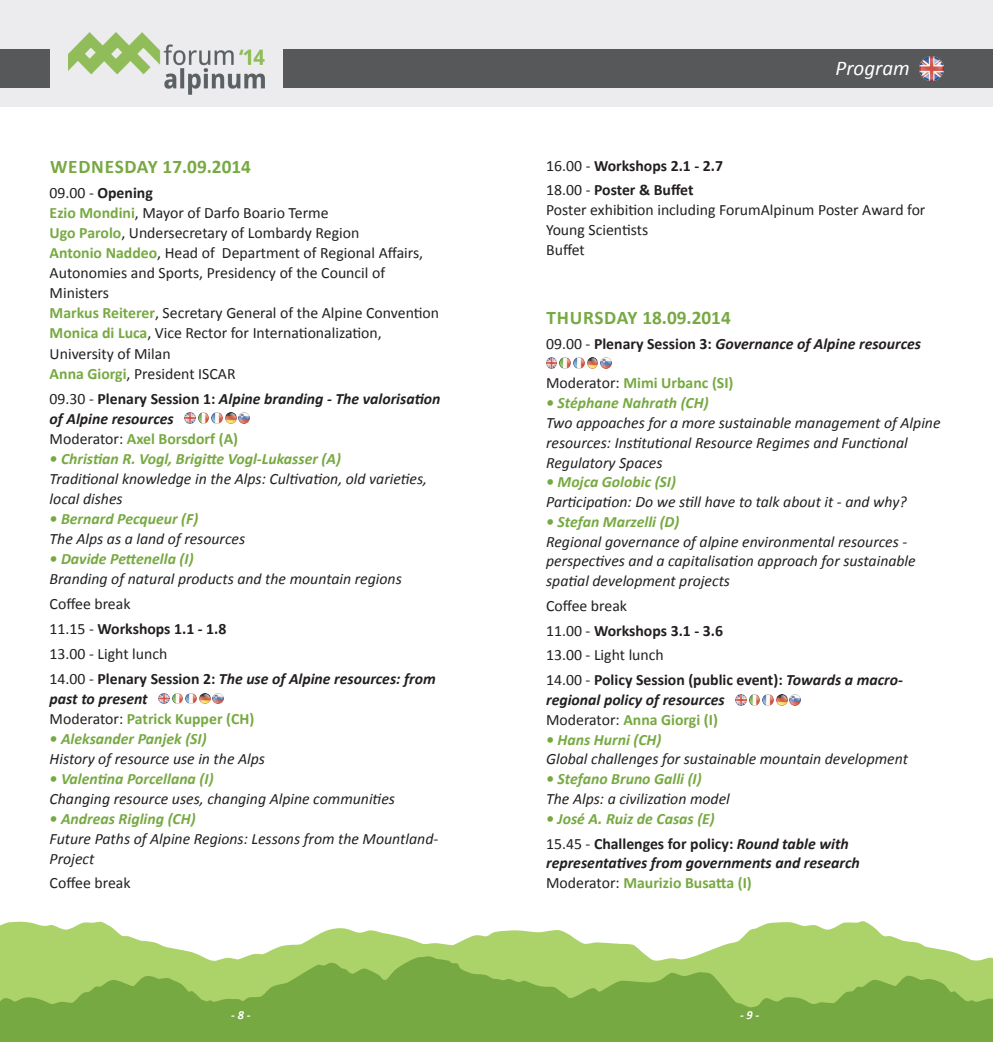
<style>
.page{position:relative;width:993px;height:1042px;background:#fff}
.page>*{position:absolute;margin:0;border:0;box-sizing:border-box;transform-origin:0 0}
.t1{font:italic 21px "Calibri";color:#fff}
.t2{font:700 19.25px "Calibri";letter-spacing:.015em;color:#77a942}
.t3{font:italic 15.75px/19.8px "Calibri";color:#231f20}
.t4{font:15.75px/19.9px "Calibri";color:#231f20}
.t5{font:italic 700 15.75px/24.7px "Calibri";color:#77a942}
.t6{font:italic 700 15.75px/19.9px "Calibri";color:#231f20}
.t7{font:700 15.75px/24.7px "Calibri";color:#231f20}
.t8{font:700 15.75px/19.9px "Calibri";color:#77a942}
.t9{font:italic 700 12.25px "Calibri";color:#fff}
.s1{font-weight:700}
.s2{font-weight:700;color:#77a942}
.s3{font-weight:400;font-style:normal}
.s4{font-style:normal}
.s5{font-style:normal;color:#77a942}
.s6{font-weight:700;font-style:italic}
.s7{font-style:italic;color:#231f20}
.s8{font-weight:400;color:#231f20}
.s9{font-weight:400}
.s10{font-style:italic}
.s11{font-weight:400;font-style:normal;color:#231f20}
.s12{font-style:normal;color:#231f20}
.s13{color:#231f20}
</style>
<div class="page">
<div style="left:0;top:0;width:992px;height:107px;background:#ececee"></div>
<svg style="left:0;top:921px;width:963px;height:35px"></svg>
<svg style="left:0;top:956px;width:992px;height:86px;background:#89b750"></svg>
<img style="left:68px;top:33px;width:196px;height:61px">
<div style="left:283px;top:50px;width:709px;height:38px;background:#57585a"></div>
<div style="left:0;top:50px;width:50px;height:38px;background:#57585a"></div>
<img style="left:919px;top:56px;width:24px;height:24px">
<svg style="left:184px;top:413px;width:66px;height:10px"></svg>
<svg style="left:158px;top:693px;width:66px;height:11px"></svg>
<svg style="left:546px;top:358px;width:65px;height:10px"></svg>
<svg style="left:735px;top:694px;width:65px;height:11px"></svg>
<p class="t2" style="left:50px;top:155px;width:202px">Wednesday 17.09.2014</p>
<p class="t4" style="left:50px;top:182px;width:391px">09.00 - <span class="s1">Opening<br></span><span class="s2">Ezio Mondini</span>, Mayor of Darfo Boario Terme<br><span class="s2">Ugo Parolo</span>, Undersecretary of Lombardy Region<br><span class="s2">Antonio Naddeo</span>, Head of Department of Regional Affairs, Autonomies and Sports, Presidency of the Council of Ministers<br><span class="s2">Markus Reiterer</span>, Secretary General of the Alpine Convention <span class="s2">Monica di Luca</span>, Vice Rector for Internationalization, University of Milan<br><span class="s2">Anna Giorgi</span>, President ISCAR</p>
<p class="t6" style="left:50px;top:388px;width:392px"><span class="s3">09.30 -</span> <span class="s4">Plenary Session 1:</span> Alpine branding - The valorisation of Alpine resources<br><span class="s3">Moderator:</span> <span class="s5">Axel Borsdorf (A)</span></p>
<p class="t5" style="left:50px;top:445px;width:293px">• Christian R. Vogl, Brigitte Vogl-Lukasser (A)</p>
<p class="t3" style="left:50px;top:468px;width:379px">Traditional knowledge in the Alps: Cultivation, old varieties, local dishes</p>
<p class="t5" style="left:50px;top:505px;width:150px">• Bernard Pecqueur (F)</p>
<p class="t3" style="left:50px;top:528px;width:197px">The Alps as a land of resources</p>
<p class="t5" style="left:50px;top:545px;width:145px">• Davide Pettenella (I)</p>
<p class="t3" style="left:50px;top:568px;width:353px">Branding of natural products and the mountain regions</p>
<p class="t4" style="left:50px;top:590px;width:387px;line-height:25px">Coffee break<br>11.15 - <span class="s1">Workshops 1.1 - 1.8<br></span>13.00 - Light lunch<br>14.00 - <span class="s1">Plenary Session 2:</span> <span class="s6">The use of Alpine resources: from</span></p>
<p class="t8" style="left:50px;top:688px;width:206px"><span class="s7">past to present<br></span><span class="s8">Moderator:</span> Patrick Kupper (CH)</p>
<p class="t5" style="left:50px;top:725px;width:158px">• Aleksander Panjek (SI)</p>
<p class="t3" style="left:50px;top:748px;width:217px">History of resource use in the Alps</p>
<p class="t5" style="left:50px;top:766px;width:165px">• Valentina Porcellana (I)</p>
<p class="t3" style="left:50px;top:788px;width:347px">Changing resource uses, changing Alpine communities</p>
<p class="t5" style="left:50px;top:806px;width:147px">• Andreas Rigling (CH)</p>
<p class="t3" style="left:50px;top:828px;width:390px">Future Paths of Alpine Regions: Lessons from the Mountland-<br>Project</p>
<p class="t4" style="left:50px;top:872px;width:82px">Coffee break</p>
<h1 class="t1" style="left:835px;top:55px;width:76px">Program</h1>
<p class="t7" style="left:546px;top:152px;width:178px"><span class="s9">16.00 -</span> Workshops 2.1 - 2.7<br><span class="s9">18.00 -</span> Poster &amp; Buffet</p>
<p class="t4" style="left:546px;top:199px;width:380px">Poster exhibition including ForumAlpinum Poster Award for<br>Young Scientists<br>Buffet</p>
<p class="t2" style="left:546px;top:306px;width:186px">Th ursday 18.09.2014</p>
<p class="t6" style="left:546px;top:333px;width:376px"><span class="s3">09.00 -</span> <span class="s4">Plenary Session 3:</span> Governance of Alpine resources</p>
<p class="t8" style="left:546px;top:372px;width:189px"><span class="s8">Moderator:</span> Mimi Urbanc (SI)</p>
<p class="t5" style="left:546px;top:390px;width:164px">• Stéphane Nahrath (CH)</p>
<p class="t3" style="left:546px;top:412px;width:396px">Two appoaches for a more sustainable management of Alpine resources: Institutional Resource Regimes and Functional<br>Regulatory Spaces</p>
<p class="t5" style="left:546px;top:469px;width:131px">• Mojca Golobic (SI)</p>
<p class="t3" style="left:546px;top:491px;width:362px">Participation: Do we still have to talk about it - and why?</p>
<p class="t5" style="left:546px;top:508px;width:135px">• Stefan Marzelli (D)</p>
<p class="t3" style="left:546px;top:531px;width:371px">Regional governance of alpine environmental resources - perspectives and a capitalisation approach for sustainable spatial development projects</p>
<p class="t7" style="left:546px;top:593px;width:358px"><span class="s9">Coffee break<br>11.00 -</span> Workshops 3.1 - 3.6<br><span class="s9">13.00 - Light lunch<br>14.00 -</span> Policy Session (public event): <span class="s10">Towards a macro-</span></p>
<p class="t6" style="left:546px;top:689px;width:180px">regional policy of resources<br><span class="s3">Moderator:</span> <span class="s5">Anna Giorgi (I)</span></p>
<p class="t5" style="left:546px;top:726px;width:117px">• Hans Hurni (CH)</p>
<p class="t3" style="left:546px;top:748px;width:363px">Global challenges for sustainable mountain development</p>
<p class="t5" style="left:546px;top:766px;width:157px">• Stefano Bruno Galli (I)</p>
<p class="t3" style="left:546px;top:788px;width:185px">The Alps: a civilization model</p>
<p class="t5" style="left:546px;top:805px;width:304px">• José A. Ruiz de Casas (E)<br><span class="s11">15.45 -</span> <span class="s12">Challenges for policy:</span> <span class="s13">Round table with</span></p>
<p class="t6" style="left:546px;top:852px;width:315px">representatives from governments and research<br><span class="s3">Moderator:</span> <span class="s5">Maurizio Busatta (I)</span></p>
<p class="t9" style="left:231px;top:1007px;width:21px">- 8 -</p>
<p class="t9" style="left:739px;top:1007px;width:21px">- 9 -</p>
</div>
